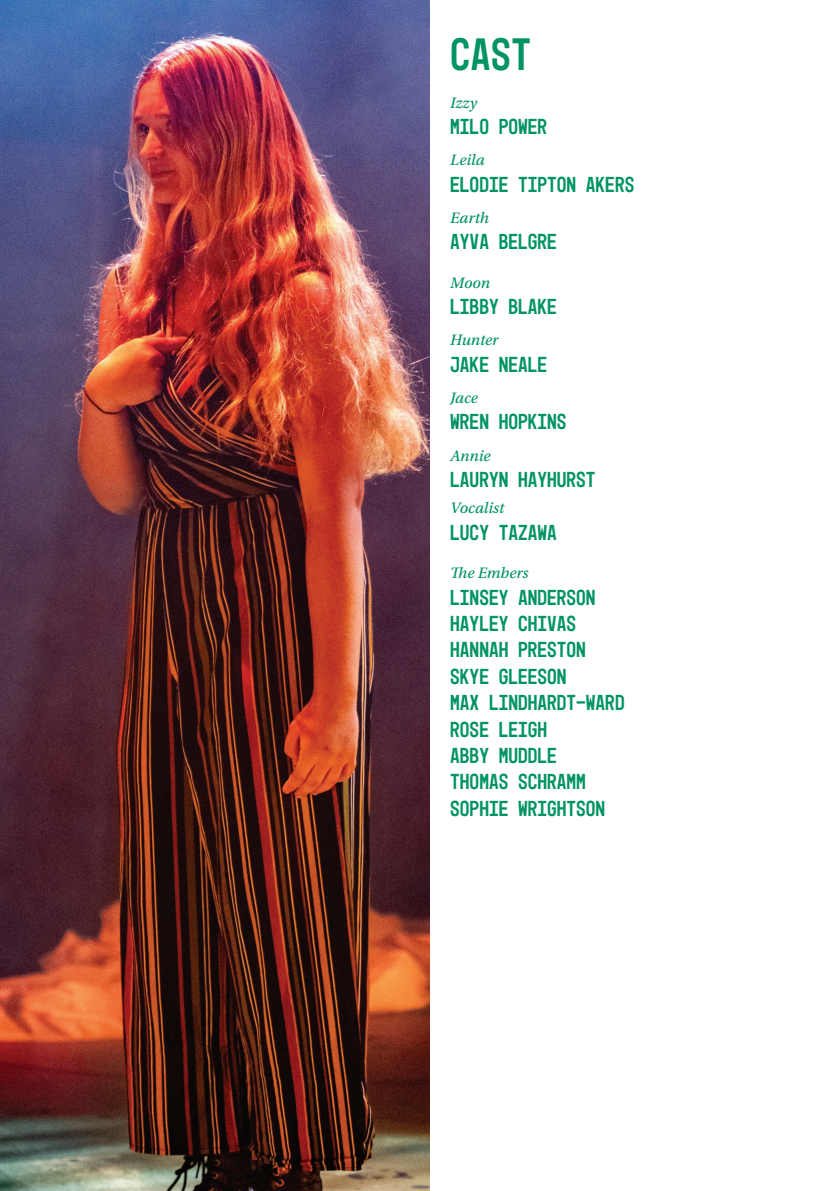
<style>
.page{position:relative;width:840px;height:1191px;background:#fff}
.page>*{position:absolute;margin:0;border:0;box-sizing:border-box;transform-origin:0 0}
.t1{font:46px "Mono 45 Headline";color:#009363}
.t2{font:22px/26.4px "Mono 45 Headline";color:#009363}
.t3{font:16px "Utopia Std Capt It";color:#009363}
</style>
<div class="page">
<img style="left:0;top:0;width:429px;height:1191px">
<h1 class="t1" style="left:450px;top:27px;width:82px">CAST</h1>
<p class="t3" style="left:450px;top:93px;width:28px">Izzy</p>
<p class="t2" style="left:450px;top:113px;width:98px">MILO POWER</p>
<p class="t3" style="left:450px;top:151px;width:36px">Leila</p>
<p class="t2" style="left:450px;top:171px;width:185px">ELODIE TIPTON AKERS</p>
<p class="t3" style="left:450px;top:209px;width:40px">Earth</p>
<p class="t2" style="left:450px;top:228px;width:108px">AYVA BELGRE</p>
<p class="t3" style="left:450px;top:273px;width:41px">Moon</p>
<p class="t2" style="left:450px;top:293px;width:108px">LIBBY BLAKE</p>
<p class="t3" style="left:450px;top:331px;width:50px">Hunter</p>
<p class="t2" style="left:450px;top:351px;width:98px">JAKE NEALE</p>
<p class="t3" style="left:450px;top:389px;width:29px">Jace</p>
<p class="t2" style="left:450px;top:408px;width:118px">WREN HOPKINS</p>
<p class="t3" style="left:450px;top:446px;width:42px">Annie</p>
<p class="t2" style="left:450px;top:466px;width:147px">LAURYN HAYHURST</p>
<p class="t3" style="left:450px;top:499px;width:55px">Vocalist</p>
<p class="t2" style="left:450px;top:519px;width:108px">LUCY TAZAWA</p>
<p class="t3" style="left:450px;top:564px;width:80px">The Embers</p>
<p class="t2" style="left:450px;top:584px;width:176px">LINSEY ANDERSON<br>HAYLEY CHIVAS<br>HANNAH PRESTON<br>SKYE GLEESON<br>MAX LINDHARDT-WARD<br>ROSE LEIGH<br>ABBY MUDDLE<br>THOMAS SCHRAMM<br>SOPHIE WRIGHTSON</p>
</div>
